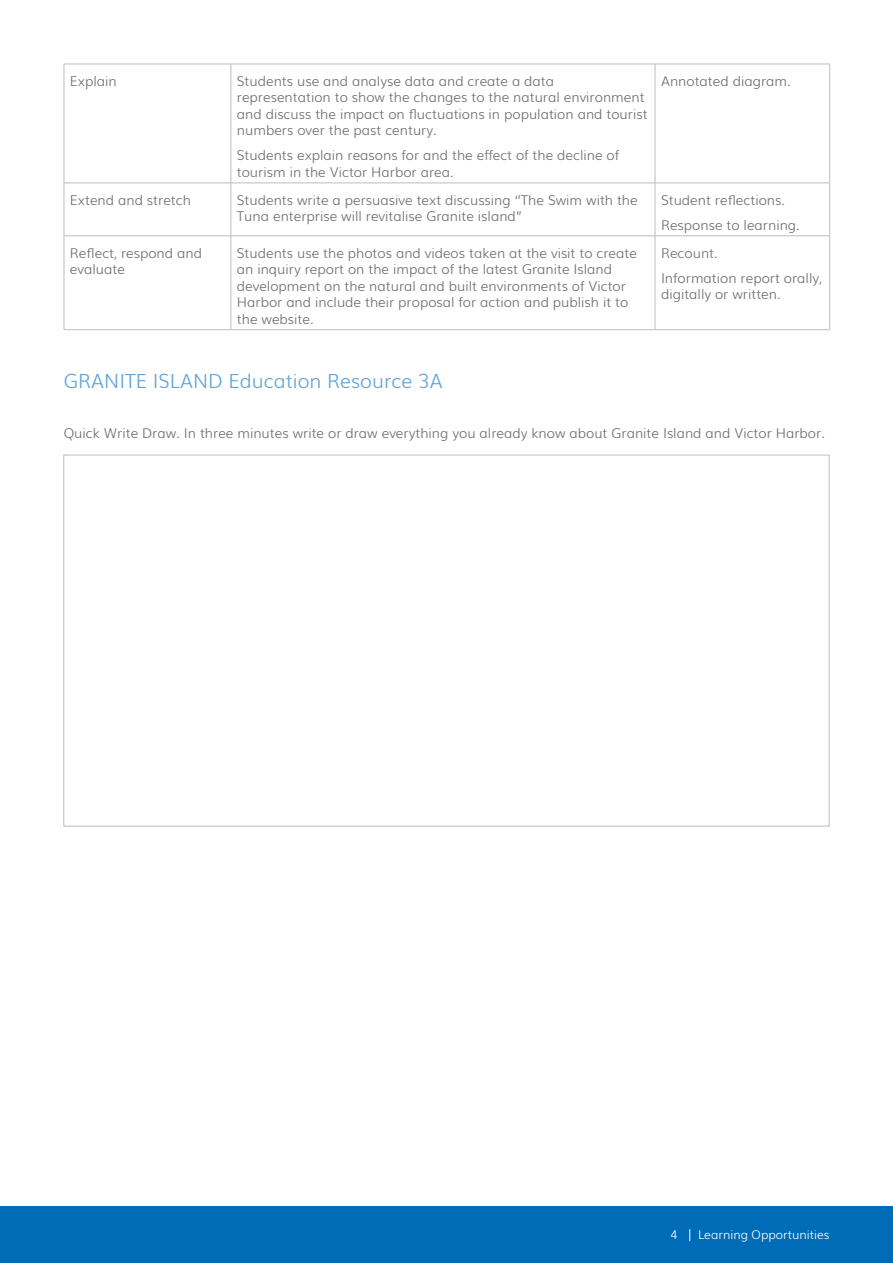
<style>
.page{position:relative;width:893px;height:1263px;background:#fff}
.page>*{position:absolute;margin:0;border:0;box-sizing:border-box;transform-origin:0 0}
.Heading_text{font:300 19.5px "Muli";color:#60a4d9}
.Body{font:300 13.5px/16.5px "Muli";color:#6c6d70}
.t1{font:300 12px "Muli";color:#fff}
</style>
<div class="page">
<div style="left:0;top:1207px;width:893px;height:56px;background:#006cb7"></div>
<svg style="left:689px;top:1229px;width:1px;height:12px"></svg>
<hr style="left:64px;top:64px;width:167px;height:1px;background:#bcbdc0">
<hr style="left:64px;top:64px;width:1px;height:119px;background:#bcbdc0">
<hr style="left:231px;top:64px;width:424px;height:1px;background:#bcbdc0">
<hr style="left:231px;top:64px;width:1px;height:119px;background:#bcbdc0">
<hr style="left:655px;top:64px;width:175px;height:1px;background:#bcbdc0">
<hr style="left:655px;top:64px;width:1px;height:119px;background:#bcbdc0">
<hr style="left:829px;top:64px;width:1px;height:119px;background:#bcbdc0">
<hr style="left:64px;top:183px;width:167px;height:1px;background:#bcbdc0">
<hr style="left:64px;top:183px;width:1px;height:53px;background:#bcbdc0">
<hr style="left:231px;top:183px;width:424px;height:1px;background:#bcbdc0">
<hr style="left:231px;top:183px;width:1px;height:53px;background:#bcbdc0">
<hr style="left:655px;top:183px;width:175px;height:1px;background:#bcbdc0">
<hr style="left:655px;top:183px;width:1px;height:53px;background:#bcbdc0">
<hr style="left:829px;top:183px;width:1px;height:53px;background:#bcbdc0">
<hr style="left:64px;top:236px;width:167px;height:1px;background:#bcbdc0">
<hr style="left:64px;top:236px;width:1px;height:93px;background:#bcbdc0">
<hr style="left:231px;top:236px;width:424px;height:1px;background:#bcbdc0">
<hr style="left:231px;top:236px;width:1px;height:93px;background:#bcbdc0">
<hr style="left:655px;top:236px;width:175px;height:1px;background:#bcbdc0">
<hr style="left:655px;top:236px;width:1px;height:93px;background:#bcbdc0">
<hr style="left:829px;top:236px;width:1px;height:93px;background:#bcbdc0">
<hr style="left:64px;top:329px;width:167px;height:1px;background:#bcbdc0">
<hr style="left:231px;top:329px;width:424px;height:1px;background:#bcbdc0">
<hr style="left:655px;top:329px;width:175px;height:1px;background:#bcbdc0">
<p class="Body" style="left:70px;top:72px;width:48px">Explain</p>
<p class="Body" style="left:237px;top:72px;width:412px">Students use and analyse data and create a data representation to show the changes to the natural environment and discuss the impact on fluctuations in population and tourist numbers over the past century.</p>
<p class="Body" style="left:237px;top:146px;width:384px">Students explain reasons for and the effect of the decline of tourism in the Victor Harbor area.</p>
<p class="Body" style="left:661px;top:72px;width:131px">Annotated diagram.</p>
<p class="Body" style="left:70px;top:191px;width:122px">Extend and stretch</p>
<p class="Body" style="left:237px;top:191px;width:402px">Students write a persuasive text discussing ‘’The Swim with the<br>Tuna enterprise will revitalise Granite island”</p>
<p class="Body" style="left:661px;top:191px;width:125px">Student reflections.</p>
<p class="Body" style="left:661px;top:216px;width:140px">Response to learning.</p>
<p class="Body" style="left:70px;top:244px;width:134px">Reflect, respond and evaluate</p>
<p class="Body" style="left:237px;top:244px;width:402px">Students use the photos and videos taken at the visit to create an inquiry report on the impact of the latest Granite Island development on the natural and built environments of Victor Harbor and include their proposal for action and publish it to the website.</p>
<p class="Body" style="left:661px;top:244px;width:58px">Recount.</p>
<p class="Body" style="left:661px;top:269px;width:163px">Information report orally, digitally or written.</p>
<p class="Heading_text" style="left:64px;top:365px;width:380px">GRANITE ISLAND Education Resource 3A</p>
<p class="Body" style="left:64px;top:424px;width:763px">Quick Write Draw. In three minutes write or draw everything you already know about Granite Island and Victor Harbor.</p>
<p class="t1" style="left:670px;top:1225px;width:9px">4</p>
<p class="t1" style="left:698px;top:1225px;width:133px">Learning Opportunities</p>
</div>
